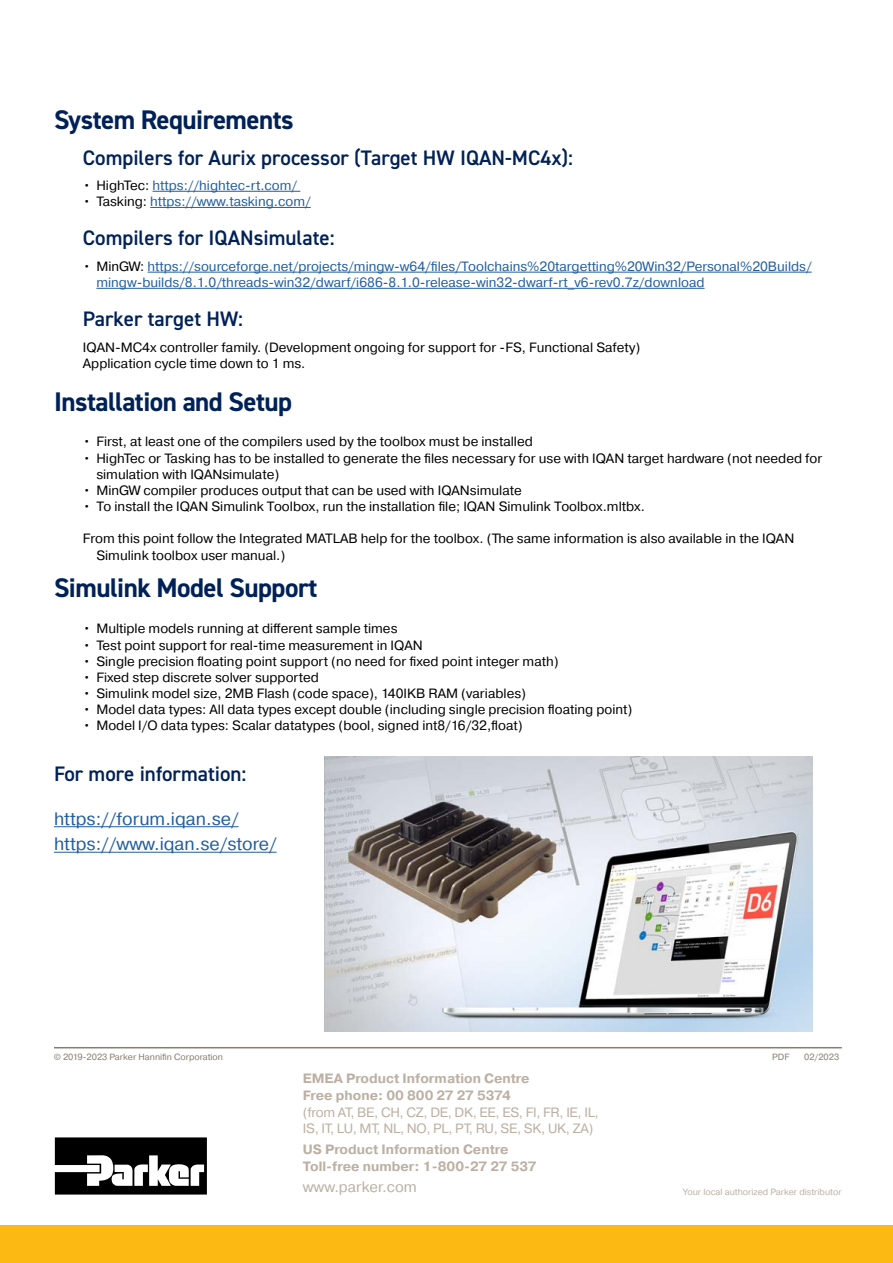
<style>
.page{position:relative;width:893px;height:1263px;background:#fff}
.page>*{position:absolute;margin:0;border:0;box-sizing:border-box;transform-origin:0 0}
.t1{font:700 27px "DIN2014";letter-spacing:-.02em;color:#002157}
.t2{font:600 21px "DIN2014";color:#002157}
.t3{font:18px/25.5px "Pragmatica";color:#215e9e}
.t4{font:15px "Pragmatica";color:#bbb0a3}
.t5{font:13.5px/16.2px "Pragmatica";color:#000}
.t6{font:13.5px/16.2px "Pragmatica";color:#215e9e}
.t7{font:700 13.5px/16.8px "Pragmatica";color:#bbb0a3}
.t8{font:13.5px/16.8px "Pragmatica";letter-spacing:-.02em;color:#bbb0a3}
.t9{font:9px "Pragmatica";color:#887d6e}
.t10{font:9px "Pragmatica";color:#bbb0a3}
.s1{color:#000}
</style>
<div class="page">
<div style="left:0;top:1225px;width:893px;height:38px;background:#fdb913"></div>
<hr style="left:153px;top:191px;width:147px;height:1px;background:#215e9e">
<hr style="left:150px;top:207px;width:161px;height:1px;background:#215e9e">
<hr style="left:148px;top:272px;width:664px;height:1px;background:#215e9e">
<hr style="left:96px;top:288px;width:608px;height:1px;background:#215e9e">
<svg style="left:55px;top:1137px;width:152px;height:57px"></svg>
<hr style="left:54px;top:1047px;width:788px;height:1px;background:#887d6e">
<hr style="left:54px;top:826px;width:185px;height:1px;background:#215e9e">
<hr style="left:54px;top:852px;width:223px;height:1px;background:#215e9e">
<img style="left:324px;top:757px;width:488px;height:274px">
<h1 class="t1" style="left:54px;top:102px;width:241px">System Requirements</h1>
<h2 class="t2" style="left:83px;top:143px;width:492px">Compilers for Aurix processor (Target HW IQAN-MC4x):</h2>
<p class="t6" style="left:83px;top:177px;width:216px"><span class="s1">• HighTec:</span> https://hightec-rt.com/</p>
<p class="t6" style="left:83px;top:194px;width:229px"><span class="s1">• Tasking:</span> https://www.tasking.com/</p>
<h2 class="t2" style="left:83px;top:224px;width:253px">Compilers for IQANsimulate:</h2>
<p class="t6" style="left:96px;top:258px;width:717px;text-indent:-13px"><span class="s1">• MinGW:</span> https://sourceforge.net/projects/mingw-w64/files/Toolchains%20targetting%20Win32/Personal%20Builds/ mingw-builds/8.1.0/threads-win32/dwarf/i686-8.1.0-release-win32-dwarf-rt_v6-rev0.7z/download</p>
<h2 class="t2" style="left:83px;top:305px;width:162px">Parker target HW:</h2>
<p class="t5" style="left:83px;top:339px;width:559px">IQAN-MC4x controller family. (Development ongoing for support for -FS, Functional Safety)<br>Application cycle time down to 1 ms.</p>
<h1 class="t1" style="left:54px;top:383px;width:240px">Installation and Setup</h1>
<p class="t5" style="left:83px;top:434px;width:451px">• First, at least one of the compilers used by the toolbox must be installed</p>
<p class="t5" style="left:96px;top:450px;width:727px;text-indent:-13px">• HighTec or Tasking has to be installed to generate the files necessary for use with IQAN target hardware (not needed for simulation with IQANsimulate)</p>
<p class="t5" style="left:83px;top:482px;width:440px">• MinGW compiler produces output that can be used with IQANsimulate</p>
<p class="t5" style="left:83px;top:499px;width:563px">• To install the IQAN Simulink Toolbox, run the installation file; IQAN Simulink Toolbox.mltbx.</p>
<p class="t5" style="left:96px;top:531px;width:699px;text-indent:-13px">From this point follow the Integrated MATLAB help for the toolbox. (The same information is also available in the IQAN<br>Simulink toolbox user manual.)</p>
<h1 class="t1" style="left:54px;top:570px;width:265px">Simulink Model Support</h1>
<p class="t5" style="left:83px;top:621px;width:316px">• Multiple models running at different sample times</p>
<p class="t5" style="left:83px;top:637px;width:341px">• Test point support for real-time measurement in IQAN</p>
<p class="t5" style="left:83px;top:653px;width:477px">• Single precision floating point support (no need for fixed point integer math)</p>
<p class="t5" style="left:83px;top:669px;width:237px">• Fixed step discrete solver supported</p>
<p class="t5" style="left:83px;top:686px;width:445px">• Simulink model size, 2MB Flash (code space), 140IKB RAM (variables)</p>
<p class="t5" style="left:83px;top:702px;width:551px">• Model data types: All data types except double (including single precision floating point)</p>
<p class="t5" style="left:83px;top:718px;width:441px">• Model I/O data types: Scalar datatypes (bool, signed int8/16/32,float)</p>
<h2 class="t2" style="left:54px;top:760px;width:194px">For more information:</h2>
<h3 class="t3" style="left:54px;top:806px;width:224px">https://forum.iqan.se/ https://www.iqan.se/store/</h3>
<p class="t9" style="left:54px;top:1051px;width:171px">© 2019-2023 Parker Hannifin Corporation</p>
<p class="t9" style="left:772px;top:1051px;width:19px">PDF</p>
<p class="t9" style="left:804px;top:1051px;width:37px">02/2023</p>
<p class="t7" style="left:303px;top:1070px;width:228px">EMEA Product Information Centre<br>Free phone: 00 800 27 27 5374</p>
<p class="t8" style="left:303px;top:1104px;width:297px">(from AT, BE, CH, CZ, DE, DK, EE, ES, FI, FR, IE, IL,<br>IS, IT, LU, MT, NL, NO, PL, PT, RU, SE, SK, UK, ZA)</p>
<p class="t7" style="left:303px;top:1141px;width:235px">US Product Information Centre<br>Toll-free number: 1-800-27 27 537</p>
<p class="t4" style="left:303px;top:1178px;width:116px">www.parker.com</p>
<p class="t10" style="left:683px;top:1186px;width:160px">Your local authorized Parker distributor</p>
</div>
